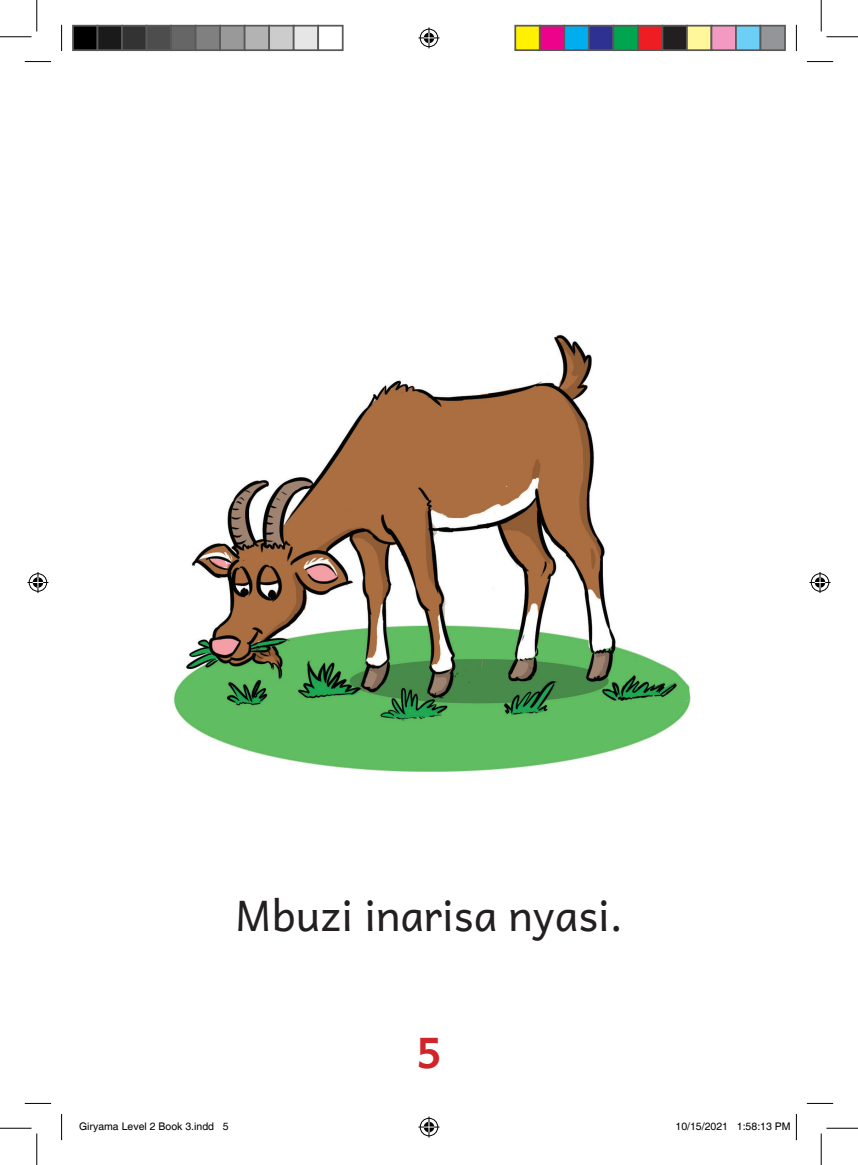
<style>
.page{position:relative;width:858px;height:1165px;background:#fff}
.page>*{position:absolute;margin:0;border:0;box-sizing:border-box;transform-origin:0 0}
.Body_Text{font:42px "Andika New Basic";color:#231f20}
.t1{font:700 42px "Andika New Basic";color:#d1232a}
.t2{font:10.5px "Helvetica";color:#000}
</style>
<div class="page">
<img style="left:174px;top:334px;width:517px;height:438px">
<svg style="left:25px;top:61px;width:26px;height:1px"></svg>
<svg style="left:806px;top:61px;width:26px;height:1px"></svg>
<svg style="left:25px;top:1103px;width:26px;height:1px"></svg>
<svg style="left:806px;top:1103px;width:26px;height:1px"></svg>
<svg style="left:61px;top:25px;width:1px;height:26px"></svg>
<svg style="left:61px;top:1114px;width:1px;height:26px"></svg>
<svg style="left:795px;top:25px;width:1px;height:26px"></svg>
<hr style="left:0;top:36px;width:32px;height:1px;background:#000">
<hr style="left:826px;top:36px;width:31px;height:1px;background:#000">
<hr style="left:0;top:1128px;width:32px;height:1px;background:#000">
<hr style="left:826px;top:1128px;width:31px;height:1px;background:#000">
<hr style="left:36px;top:0;width:1px;height:32px;background:#000">
<hr style="left:36px;top:1133px;width:1px;height:32px;background:#000">
<hr style="left:820px;top:0;width:1px;height:32px;background:#000">
<hr style="left:820px;top:1133px;width:1px;height:32px;background:#000">
<svg style="left:418px;top:27px;width:21px;height:21px"></svg>
<svg style="left:418px;top:1116px;width:21px;height:21px"></svg>
<svg style="left:27px;top:572px;width:21px;height:21px"></svg>
<svg style="left:809px;top:572px;width:21px;height:21px"></svg>
<div style="left:73px;top:26px;width:24px;height:24px;background:#000"></div>
<div style="left:72px;top:25px;width:26px;height:26px;border:2px solid #595959"></div>
<div style="left:97px;top:26px;width:25px;height:24px;background:#1a1a1a"></div>
<div style="left:97px;top:25px;width:26px;height:26px;border:2px solid #595959"></div>
<div style="left:122px;top:26px;width:24px;height:24px;background:#333"></div>
<div style="left:121px;top:25px;width:26px;height:26px;border:2px solid #595959"></div>
<div style="left:146px;top:26px;width:25px;height:24px;background:#4d4d4d"></div>
<div style="left:146px;top:25px;width:26px;height:26px;border:2px solid #595959"></div>
<div style="left:171px;top:26px;width:24px;height:24px;background:#666"></div>
<div style="left:170px;top:25px;width:26px;height:26px;border:2px solid #595959"></div>
<div style="left:195px;top:26px;width:25px;height:24px;background:#808080"></div>
<div style="left:195px;top:25px;width:26px;height:26px;border:2px solid #595959"></div>
<div style="left:220px;top:26px;width:24px;height:24px;background:#999"></div>
<div style="left:219px;top:25px;width:26px;height:26px;border:2px solid #595959"></div>
<div style="left:244px;top:26px;width:25px;height:24px;background:#b3b3b3"></div>
<div style="left:244px;top:25px;width:26px;height:26px;border:2px solid #595959"></div>
<div style="left:269px;top:26px;width:24px;height:24px;background:#ccc"></div>
<div style="left:268px;top:25px;width:26px;height:26px;border:2px solid #595959"></div>
<div style="left:293px;top:26px;width:25px;height:24px;background:#e6e6e6"></div>
<div style="left:293px;top:25px;width:26px;height:26px;border:2px solid #595959"></div>
<div style="left:317px;top:25px;width:26px;height:26px;border:2px solid #595959"></div>
<div style="left:515px;top:26px;width:24px;height:24px;background:#fff101"></div>
<div style="left:514px;top:25px;width:26px;height:26px;border:2px solid #595959"></div>
<div style="left:539px;top:26px;width:25px;height:24px;background:#ed028c"></div>
<div style="left:538px;top:25px;width:27px;height:26px;border:2px solid #595959"></div>
<div style="left:564px;top:26px;width:24px;height:24px;background:#00aeef"></div>
<div style="left:563px;top:25px;width:26px;height:26px;border:2px solid #595959"></div>
<div style="left:588px;top:26px;width:25px;height:24px;background:#2e3092"></div>
<div style="left:587px;top:25px;width:27px;height:26px;border:2px solid #595959"></div>
<div style="left:613px;top:26px;width:24px;height:24px;background:#00a54f"></div>
<div style="left:612px;top:25px;width:26px;height:26px;border:2px solid #595959"></div>
<div style="left:637px;top:26px;width:25px;height:24px;background:#ee1d23"></div>
<div style="left:636px;top:25px;width:27px;height:26px;border:2px solid #595959"></div>
<div style="left:662px;top:26px;width:24px;height:24px;background:#231f20"></div>
<div style="left:661px;top:25px;width:26px;height:26px;border:2px solid #595959"></div>
<div style="left:686px;top:26px;width:25px;height:24px;background:#fff79a"></div>
<div style="left:685px;top:25px;width:27px;height:26px;border:2px solid #595959"></div>
<div style="left:711px;top:26px;width:24px;height:24px;background:#f499c2"></div>
<div style="left:710px;top:25px;width:26px;height:26px;border:2px solid #595959"></div>
<div style="left:735px;top:26px;width:25px;height:24px;background:#6bcff6"></div>
<div style="left:734px;top:25px;width:27px;height:26px;border:2px solid #595959"></div>
<div style="left:760px;top:26px;width:24px;height:24px;background:#939598"></div>
<div style="left:759px;top:25px;width:26px;height:26px;border:2px solid #595959"></div>
<svg style="left:795px;top:1114px;width:1px;height:26px"></svg>
<p class="Body_Text" style="left:235px;top:878px;width:389px">Mbuzi inarisa nyasi.</p>
<h1 class="t1" style="left:416px;top:1014px;width:26px">5</h1>
<p class="t2" style="left:79px;top:1120px;width:151px">Giryama Level 2 Book 3.indd 5</p>
<p class="t2" style="left:675px;top:1120px;width:116px">10/15/2021 1:58:13 PM</p>
</div>
